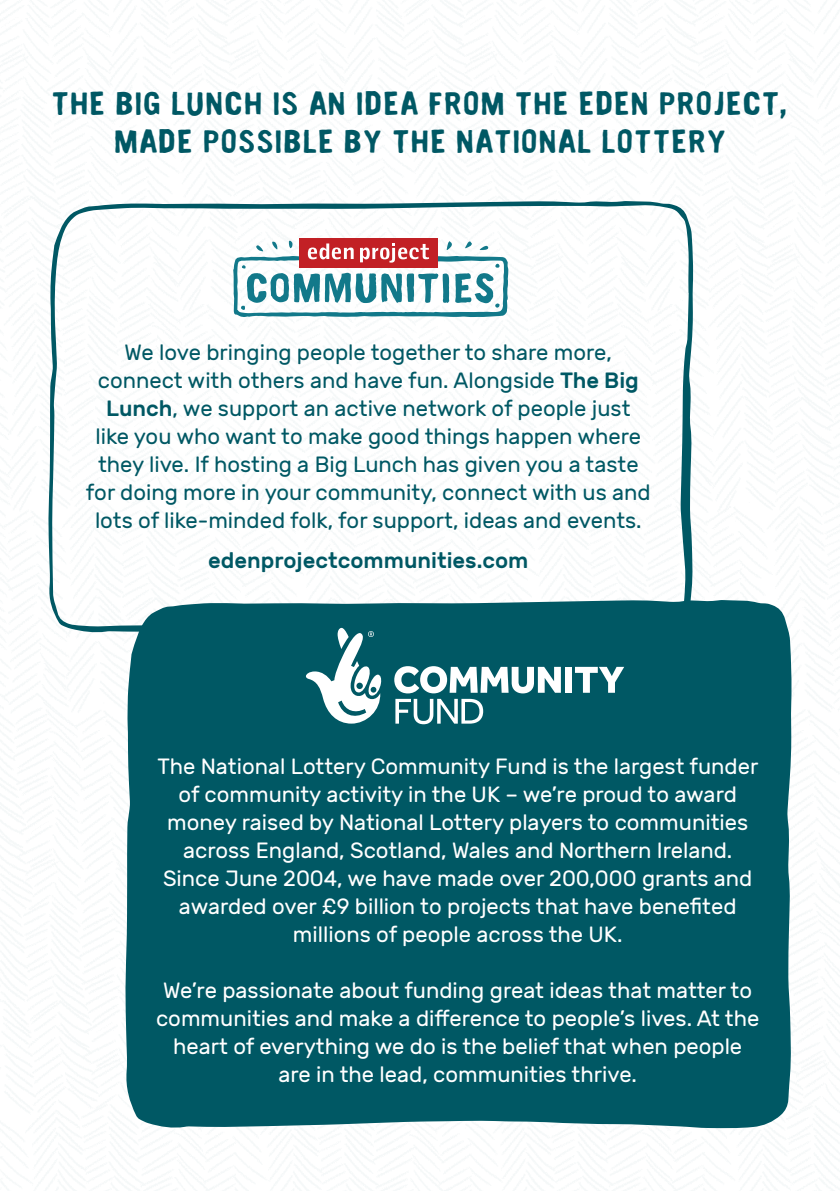
<style>
.page{position:relative;width:840px;height:1191px;background:#fff}
.page>*{position:absolute;margin:0;border:0;box-sizing:border-box;transform-origin:0 0}
.t1{font:700 32px "Eden Project Communities";color:#005864}
.t2{font:22px/28px "Rubik";color:#fff;text-align:center}
.t3{font:22px/28px "Rubik";color:#005864;text-align:center}
.t4{font:500 22px "Rubik";color:#005864}
.s1{font-weight:500}
</style>
<div class="page">
<svg style="left:48px;top:201px;width:645px;height:432px"></svg>
<div style="left:125px;top:600px;width:666px;height:528px;background:#005864"></div>
<svg style="left:394px;top:666px;width:166px;height:27px"></svg>
<div style="left:564px;top:667px;width:7px;height:26px;background:#fff"></div>
<svg style="left:574px;top:667px;width:50px;height:26px"></svg>
<svg style="left:395px;top:699px;width:88px;height:25px"></svg>
<svg style="left:306px;top:628px;width:75px;height:95px"></svg>
<p class="t1" style="left:51px;top:88px;width:739px">THE BIG LUNCH IS AN IDEA FROM THE EDEN PROJECT,</p>
<p class="t1" style="left:113px;top:127px;width:614px">MADE POSSIBLE BY THE NATIONAL LOTTERY</p>
<p class="t3" style="left:86px;top:339px;width:566px">We love bringing people together to share more, connect with others and have fun. Alongside <span class="s1">The Big Lunch</span>, we support an active network of people just<br>like you who want to make good things happen where they live. If hosting a Big Lunch has given you a taste for doing more in your community, connect with us and lots of like-minded folk, for support, ideas and events.</p>
<p class="t4" style="left:208px;top:548px;width:321px">edenprojectcommunities.com</p>
<p class="t2" style="left:157px;top:753px;width:602px">The National Lottery Community Fund is the largest funder of community activity in the UK – we’re proud to award money raised by National Lottery players to communities across England, Scotland, Wales and Northern Ireland.<br>Since June 2004, we have made over 200,000 grants and awarded over £9 billion to projects that have benefited millions of people across the UK.</p>
<p class="t2" style="left:156px;top:977px;width:604px">We’re passionate about funding great ideas that matter to communities and make a difference to people’s lives. At the heart of everything we do is the belief that when people are in the lead, communities thrive.</p>
</div>
